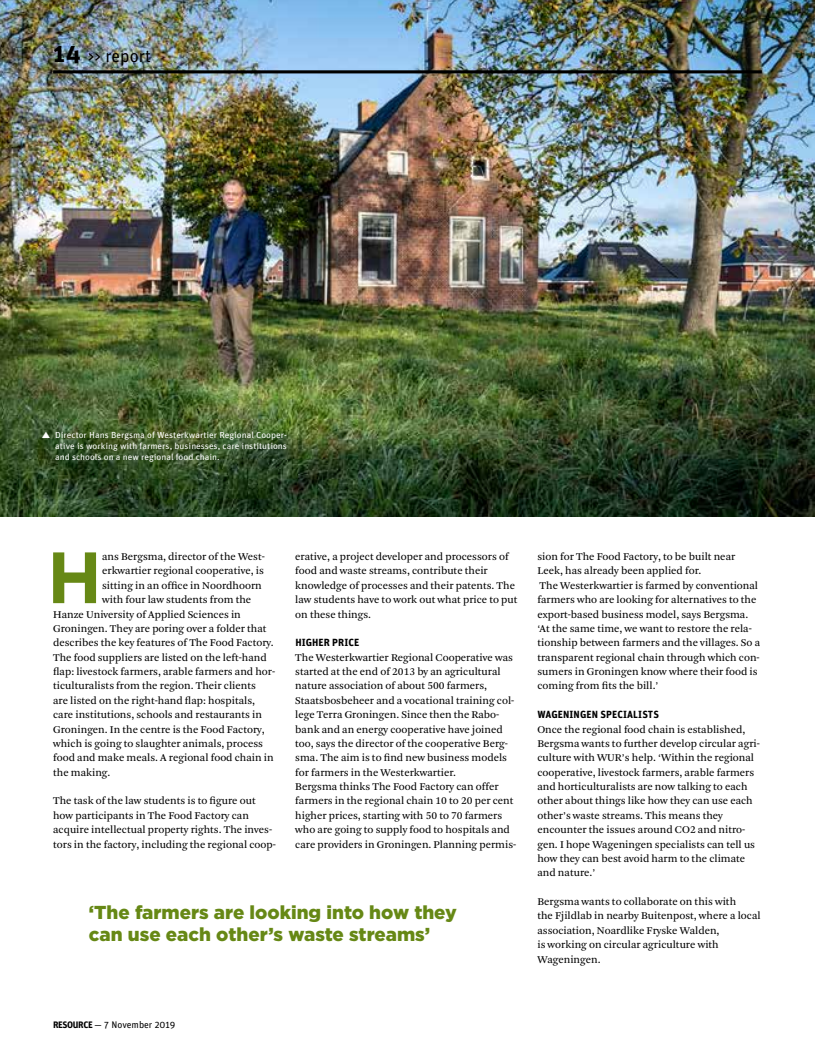
<style>
.page{position:relative;width:815px;height:1063px;background:#fff}
.page>*{position:absolute;margin:0;border:0;box-sizing:border-box;transform-origin:0 0}
.t1{font:700 72.5px "Gotham";color:#668815}
.t2{font:900 18.75px/22.5px "Gotham";color:#668815}
.t3{font:17.5px "Unit OT";color:#000}
.t4{font:10.88px/14.4px "Arnhem Blond";color:#000}
.t5{font:700 10.38px "Unit OT";letter-spacing:.01em;color:#000}
.t6{font:9.62px "Unit OT";color:#000}
.t7{font:8.75px/11.2px "Unit OT";color:#fff;text-align:justify;scale:1.07 1}
.s1{font-weight:700;font-size:25px}
.s2{font-weight:700;font-size:9.38px}
.s3{font-size:9.38px}
</style>
<div class="page">
<img style="left:0;top:0;width:815px;height:517px">
<hr style="left:53px;top:70px;width:709px;height:3px;background:#000">
<svg style="left:42px;top:431px;width:8px;height:7px"></svg>
<h3 class="t3" style="left:53px;top:46px;width:99px"><span class="s1">14</span> &gt;&gt; report</h3>
<p class="t7" style="left:55px;top:429px;width:218px">Director Hans Bergsma of Westerkwartier Regional Cooper&shy;ative is working with farmers, businesses, care institutions and schools on a new regional food chain.</p>
<h1 class="t1" style="left:47px;top:529px;width:57px">H</h1>
<p class="t4" style="left:102px;top:550px;width:164px">ans Bergsma, director of the West-</p>
<p class="t4" style="left:102px;top:564px;width:163px">erkwartier regional cooperative, is</p>
<p class="t4" style="left:102px;top:578px;width:161px">sitting in an office in Noordhoorn</p>
<p class="t4" style="left:102px;top:593px;width:151px">with four law students from the</p>
<p class="t4" style="left:53px;top:607px;width:189px">Hanze University of Applied Sciences in</p>
<p class="t4" style="left:53px;top:621px;width:215px">Groningen. They are poring over a folder that</p>
<p class="t4" style="left:53px;top:636px;width:222px">describes the key features of The Food Factory.</p>
<p class="t4" style="left:53px;top:650px;width:215px">The food suppliers are listed on the left-hand</p>
<p class="t4" style="left:53px;top:665px;width:224px">flap: livestock farmers, arable farmers and hor-</p>
<p class="t4" style="left:53px;top:679px;width:204px">ticulturalists from the region. Their clients</p>
<p class="t4" style="left:53px;top:693px;width:203px">are listed on the right-hand flap: hospitals,</p>
<p class="t4" style="left:53px;top:708px;width:210px">care institutions, schools and restaurants in</p>
<p class="t4" style="left:53px;top:722px;width:213px">Groningen. In the centre is the Food Factory,</p>
<p class="t4" style="left:53px;top:736px;width:211px">which is going to slaughter animals, process</p>
<p class="t4" style="left:53px;top:751px;width:222px">food and make meals. A regional food chain in</p>
<p class="t4" style="left:53px;top:765px;width:59px">the making.</p>
<p class="t4" style="left:53px;top:794px;width:224px">The task of the law students is to figure out how participants in The Food Factory can acquire intellectual property rights. The inves&shy;tors in the factory, including the regional coop-</p>
<p class="t4" style="left:295px;top:550px;width:224px">erative, a project developer and processors of food and waste streams, contribute their knowledge of processes and their patents. The law students have to work out what price to put on these things.</p>
<p class="t5" style="left:295px;top:636px;width:65px">HIGHER PRICE</p>
<p class="t4" style="left:295px;top:650px;width:222px">The Westerkwartier Regional Cooperative was started at the end of 2013 by an agricultural nature association of about 500 farmers, Staatsbosbeheer and a vocational training col&shy;lege Terra Groningen. Since then the Rabo&shy;bank and an energy cooperative have joined too, says the director of the cooperative Berg&shy;sma. The aim is to find new business models for farmers in the Westerkwartier.<br>Bergsma thinks The Food Factory can offer farmers in the regional chain 10 to 20 per cent higher prices, starting with 50 to 70 farmers who are going to supply food to hospitals and care providers in Groningen. Planning permis-</p>
<h2 class="t2" style="left:89px;top:900px;width:370px">‘The farmers are looking into how they can use each other’s waste streams’</h2>
<p class="t4" style="left:537px;top:550px;width:224px">sion for The Food Factory, to be built near Leek, has already been applied for.<br>The Westerkwartier is farmed by conventional farmers who are looking for alternatives to the export-based business model, says Bergsma. ‘At the same time, we want to restore the rela&shy;tionship between farmers and the villages. So a transparent regional chain through which con&shy;sumers in Groningen know where their food is coming from fits the bill.’</p>
<p class="t5" style="left:537px;top:708px;width:123px">WAGENINGEN SPECIALISTS</p>
<p class="t4" style="left:537px;top:722px;width:224px">Once the regional food chain is established, Bergsma wants to further develop circular agri&shy;culture with WUR’s help. ‘Within the regional cooperative, livestock farmers, arable farmers and horticulturalists are now talking to each other about things like how they can use each other’s waste streams. This means they encounter the issues around CO2 and nitro&shy;gen. I hope Wageningen specialists can tell us how they can best avoid harm to the climate and nature.’</p>
<p class="t4" style="left:537px;top:895px;width:225px">Bergsma wants to collaborate on this with<br>the Fjildlab in nearby Buitenpost, where a local association, Noardlike Fryske Walden,<br>is working on circular agriculture with Wageningen.</p>
<p class="t6" style="left:53px;top:1019px;width:124px"><span class="s2">RESOURCE</span> <span class="s3">—</span> 7 November 2019</p>
</div>
